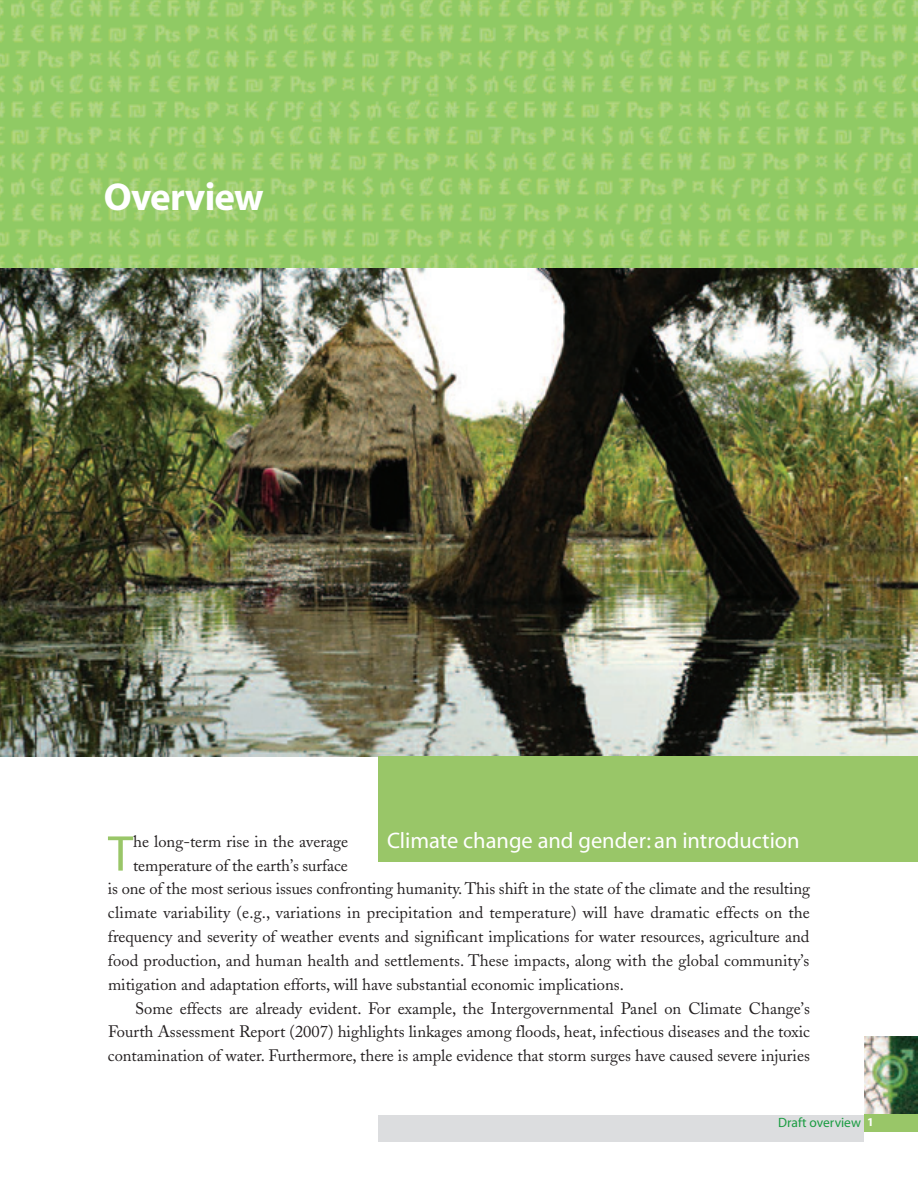
<style>
.page{position:relative;width:918px;height:1188px;background:#fff}
.page>*{position:absolute;margin:0;border:0;box-sizing:border-box;transform-origin:0 0}
.t1{font:50.7px "Myriad";color:#99c668}
.t2{font:700 39px "Myriad";letter-spacing:-.02em;color:#fff}
.t3{font:22.5px "Myriad";color:#fff}
.t4{font:16.5px "Adobe Caslon";color:#231f20}
.t5{font:13.5px "Myriad";color:#1b9c42}
.s1{font-weight:700;font-size:12px;color:#fff}
</style>
<div class="page">
<div style="left:378px;top:1115px;width:486px;height:27px;background:#dcdddf"></div>
<img style="left:864px;top:1037px;width:54px;height:78px">
<div style="left:864px;top:1115px;width:54px;height:17px;background:#99c668"></div>
<img style="left:0;top:0;width:918px;height:269px">
<img style="left:0;top:269px;width:918px;height:487px">
<div style="left:378px;top:756px;width:540px;height:106px;background:#99c668"></div>
<h2 class="t2" style="left:104px;top:182px;width:162px">Overview</h2>
<h3 class="t3" style="left:387px;top:832px;width:414px">Climate change and gender: an introduction</h3>
<h1 class="t1" style="left:108px;top:835px;width:27px">T</h1>
<p class="t4" style="left:133px;top:835px;width:216px">he long-term rise in the average</p>
<p class="t4" style="left:133px;top:859px;width:216px">temperature of the earth’s surface</p>
<p class="t4" style="left:108px;top:883px;width:704px">is one of the most serious issues confronting humanity. This shift in the state of the climate and the resulting</p>
<p class="t4" style="left:108px;top:907px;width:703px">climate variability (e.g., variations in precipitation and temperature) will have dramatic effects on the</p>
<p class="t4" style="left:108px;top:930px;width:703px">frequency and severity of weather events and significant implications for water resources, agriculture and</p>
<p class="t4" style="left:108px;top:954px;width:703px">food production, and human health and settlements. These impacts, along with the global community’s</p>
<p class="t4" style="left:108px;top:978px;width:517px">mitigation and adaptation efforts, will have substantial economic implications.</p>
<p class="t4" style="left:135px;top:1002px;width:676px">Some effects are already evident. For example, the Intergovernmental Panel on Climate Change’s</p>
<p class="t4" style="left:108px;top:1026px;width:703px">Fourth Assessment Report (2007) highlights linkages among floods, heat, infectious diseases and the toxic</p>
<p class="t4" style="left:108px;top:1050px;width:703px">contamination of water. Furthermore, there is ample evidence that storm surges have caused severe injuries</p>
<p class="t5" style="left:778px;top:1118px;width:97px">Draft overview <span class="s1">1</span></p>
</div>
